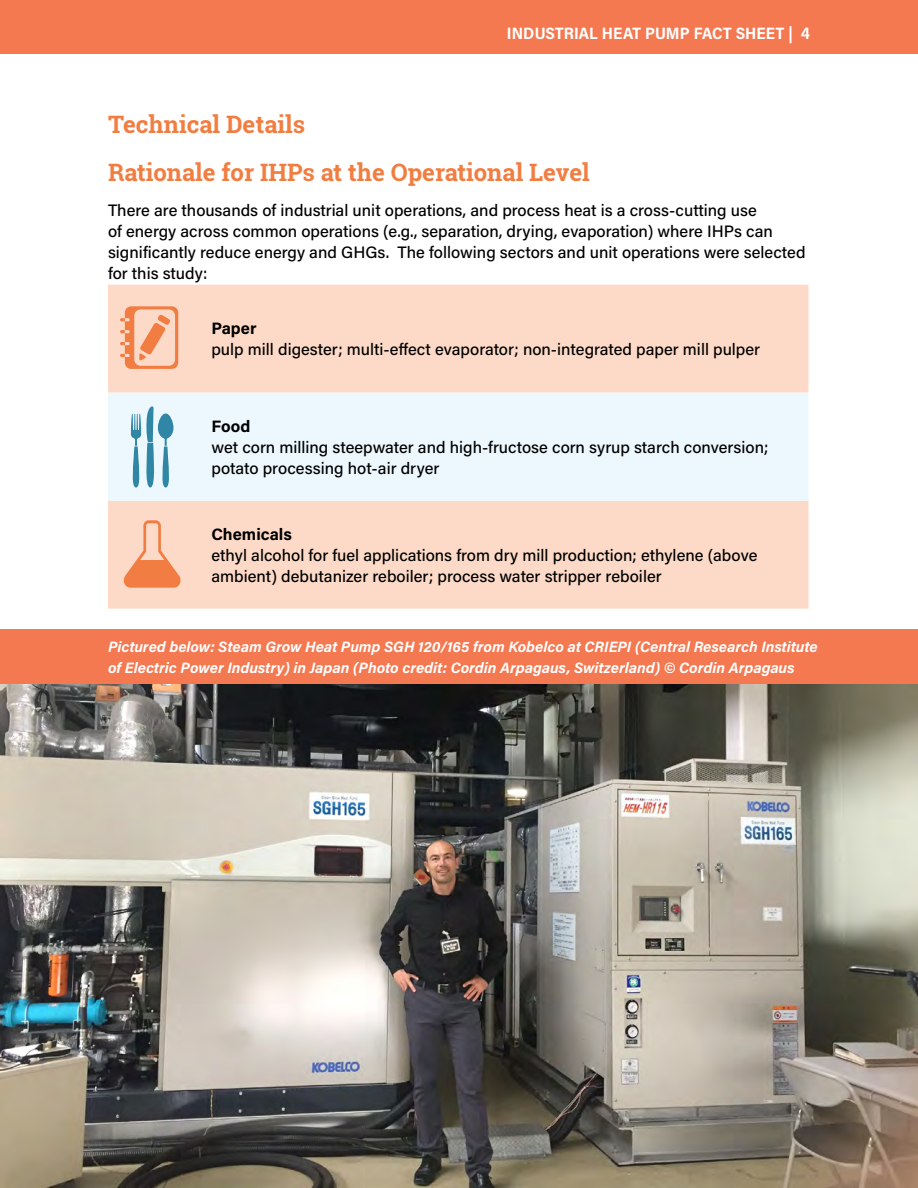
<style>
.page{position:relative;width:918px;height:1188px;background:#fff}
.page>*{position:absolute;margin:0;border:0;box-sizing:border-box;transform-origin:0 0}
.t1{font:700 24px/48px "Roboto Slab";color:#f17d41}
.t2{font:500 16.5px/21px "Acumin Pro";color:#000}
.t3{font:700 16.5px "Acumin Pro Semi Cond";color:#fff}
.t4{font:700 16.5px "Acumin Pro";color:#000}
.t5{font:italic 700 15px/21px "Acumin Pro";color:#fff}
</style>
<div class="page">
<div style="left:0;top:0;width:918px;height:54px;background:#f47850"></div>
<div style="left:0;top:629px;width:918px;height:187px;background:#f47850"></div>
<div style="left:108px;top:285px;width:700px;height:324px;background:#fddac7"></div>
<div style="left:108px;top:393px;width:700px;height:108px;background:#ecf8fe"></div>
<svg style="left:120px;top:306px;width:58px;height:63px;background:#f7b38f"></svg>
<svg style="left:123px;top:520px;width:58px;height:68px;background:#f8b492"></svg>
<svg style="left:131px;top:406px;width:42px;height:82px;background:#9dc9d9"></svg>
<img style="left:0;top:685px;width:918px;height:502px">
<p class="t3" style="left:507px;top:22px;width:305px">INDUSTRIAL HEAT PUMP FACT SHEET | 4</p>
<h1 class="t1" style="left:108px;top:100px;width:483px">Technical Details<br>Rationale for IHPs at the Operational Level</h1>
<p class="t2" style="left:108px;top:199px;width:699px">There are thousands of industrial unit operations, and process heat is a cross-cutting use<br>of energy across common operations (e.g., separation, drying, evaporation) where IHPs can significantly reduce energy and GHGs. The following sectors and unit operations were selected for this study:</p>
<p class="t4" style="left:211px;top:317px;width:47px">Paper</p>
<p class="t2" style="left:211px;top:338px;width:550px">pulp mill digester; multi-effect evaporator; non-integrated paper mill pulper</p>
<p class="t4" style="left:211px;top:414px;width:40px">Food</p>
<p class="t2" style="left:211px;top:436px;width:559px">wet corn milling steepwater and high-fructose corn syrup starch conversion; potato processing hot-air dryer</p>
<p class="t4" style="left:211px;top:522px;width:82px">Chemicals</p>
<p class="t2" style="left:211px;top:544px;width:547px">ethyl alcohol for fuel applications from dry mill production; ethylene (above ambient) debutanizer reboiler; process water stripper reboiler</p>
<p class="t5" style="left:108px;top:636px;width:711px">Pictured below: Steam Grow Heat Pump SGH 120/165 from Kobelco at CRIEPI (Central Research Institute of Electric Power Industry) in Japan (Photo credit: Cordin Arpagaus, Switzerland) © Cordin Arpagaus</p>
</div>
